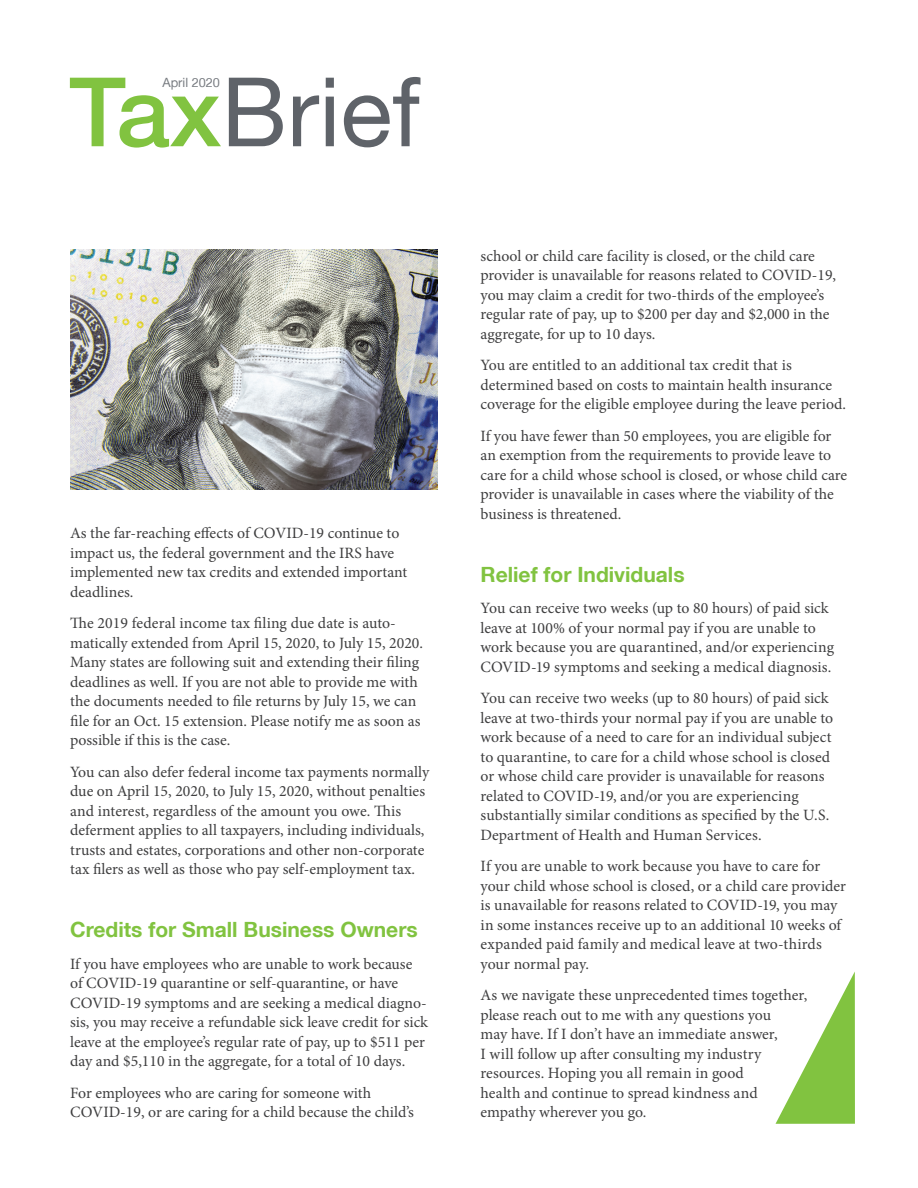
<style>
.page{position:relative;width:918px;height:1188px;background:#fff}
.page>*{position:absolute;margin:0;border:0;box-sizing:border-box;transform-origin:0 0}
.Body{font:96px "Helvetica Neue LT";color:#5f6369}
.t1{font:700 21px "Helvetica Neue LT";color:#81c340}
.t2{font:15.75px/19.5px "Minion Pro";color:#3e3e3f}
.t3{font:12.75px "Helvetica Neue LT";color:#787c81}
.s1{font-weight:500;color:#81c340}
</style>
<div class="page">
<img style="left:70px;top:249px;width:367px;height:241px">
<svg style="left:776px;top:972px;width:79px;height:152px"></svg>
<p class="Body" style="left:69px;top:55px;width:353px"><span class="s1">Tax</span>Brief</p>
<p class="t3" style="left:162px;top:75px;width:59px">April 2020</p>
<p class="t2" style="left:70px;top:523px;width:339px">As the far-reaching effects of COVID-19 continue to impact us, the federal government and the IRS have implemented new tax credits and extended important deadlines.</p>
<p class="t2" style="left:70px;top:613px;width:354px">The 2019 federal income tax filing due date is auto&shy;matically extended from April 15, 2020, to July 15, 2020.<br>Many states are following suit and extending their filing deadlines as well. If you are not able to provide me with the documents needed to file returns by July 15, we can file for an Oct. 15 extension. Please notify me as soon as possible if this is the case.</p>
<p class="t2" style="left:70px;top:762px;width:361px">You can also defer federal income tax payments normally due on April 15, 2020, to July 15, 2020, without penalties and interest, regardless of the amount you owe. This deferment applies to all taxpayers, including individuals, trusts and estates, corporations and other non-corporate tax filers as well as those who pay self-employment tax.</p>
<p class="t1" style="left:70px;top:917px;width:349px">Credits for Small Business Owners</p>
<p class="t2" style="left:70px;top:954px;width:359px">If you have employees who are unable to work because of COVID-19 quarantine or self-quarantine, or have COVID-19 symptoms and are seeking a medical diagno&shy;sis, you may receive a refundable sick leave credit for sick leave at the employee’s regular rate of pay, up to $511 per day and $5,110 in the aggregate, for a total of 10 days.</p>
<p class="t2" style="left:70px;top:1083px;width:345px">For employees who are caring for someone with<br>COVID-19, or are caring for a child because the child’s</p>
<p class="t2" style="left:481px;top:246px;width:357px">school or child care facility is closed, or the child care provider is unavailable for reasons related to COVID-19, you may claim a credit for two-thirds of the employee’s regular rate of pay, up to $200 per day and $2,000 in the aggregate, for up to 10 days.</p>
<p class="t2" style="left:481px;top:355px;width:367px">You are entitled to an additional tax credit that is determined based on costs to maintain health insurance coverage for the eligible employee during the leave period.</p>
<p class="t2" style="left:481px;top:426px;width:368px">If you have fewer than 50 employees, you are eligible for an exemption from the requirements to provide leave to care for a child whose school is closed, or whose child care provider is unavailable in cases where the viability of the business is threatened.</p>
<p class="t1" style="left:481px;top:561px;width:206px">Relief for Individuals</p>
<p class="t2" style="left:481px;top:598px;width:355px">You can receive two weeks (up to 80 hours) of paid sick leave at 100% of your normal pay if you are unable to work because you are quarantined, and/or experiencing COVID-19 symptoms and seeking a medical diagnosis.</p>
<p class="t2" style="left:481px;top:688px;width:354px">You can receive two weeks (up to 80 hours) of paid sick leave at two-thirds your normal pay if you are unable to work because of a need to care for an individual subject to quarantine, to care for a child whose school is closed or whose child care provider is unavailable for reasons related to COVID-19, and/or you are experiencing substantially similar conditions as specified by the U.S.<br>Department of Health and Human Services.</p>
<p class="t2" style="left:481px;top:856px;width:367px">If you are unable to work because you have to care for your child whose school is closed, or a child care provider is unavailable for reasons related to COVID-19, you may in some instances receive up to an additional 10 weeks of expanded paid family and medical leave at two-thirds your normal pay.</p>
<p class="t2" style="left:481px;top:985px;width:328px">As we navigate these unprecedented times together, please reach out to me with any questions you<br>may have. If I don’t have an immediate answer,<br>I will follow up after consulting my industry resources. Hoping you all remain in good<br>health and continue to spread kindness and empathy wherever you go.</p>
</div>
